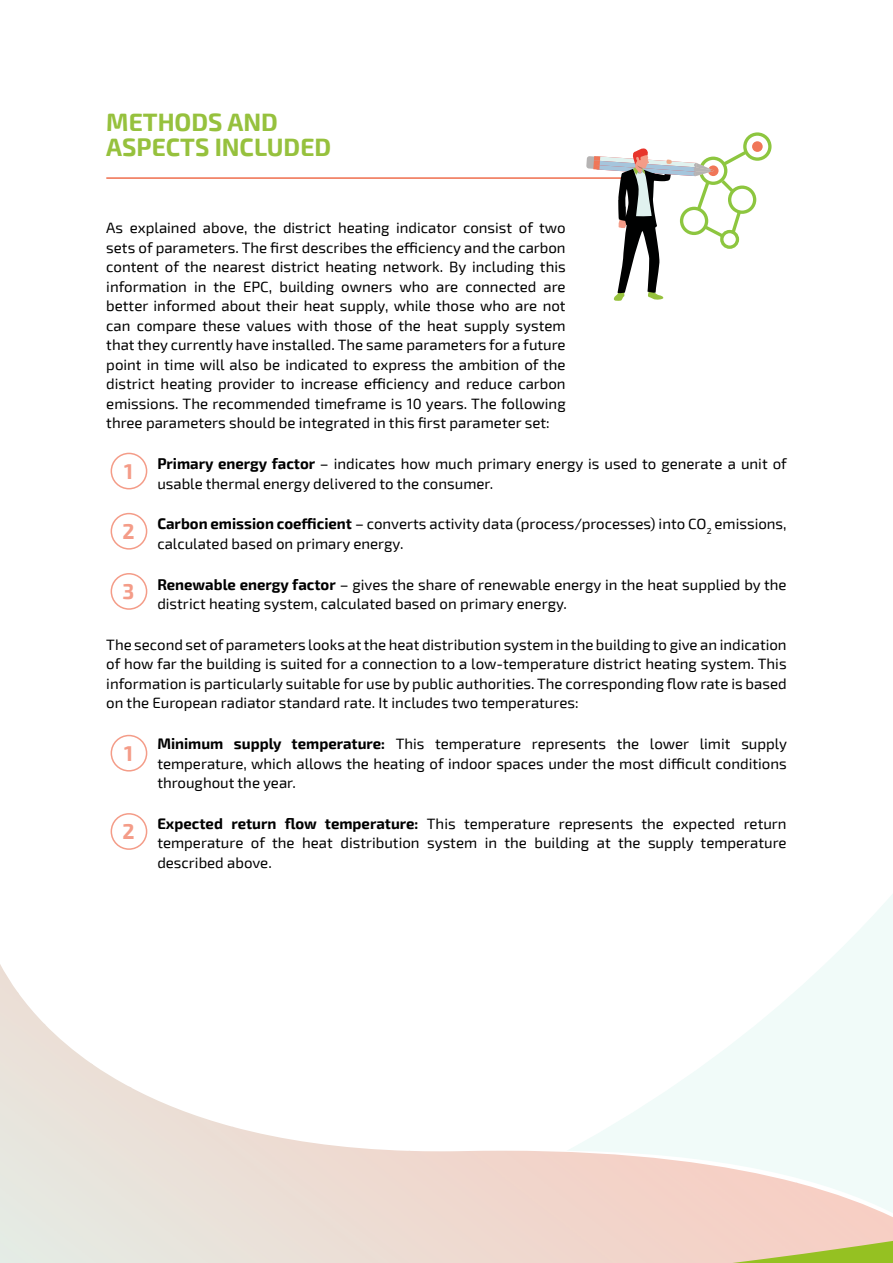
<style>
.page{position:relative;width:893px;height:1263px;background:#fff}
.page>*{position:absolute;margin:0;border:0;box-sizing:border-box;transform-origin:0 0}
.TITEL{font:700 24.6px/25.3px "Exo 2";color:#96c13d}
.FIGUREN_titel{font:700 21px "Exo 2";color:#f49c88}
.BROOD{font:15px/19.5px "Exo 2";color:#000;text-align:justify}
.s1{font-weight:700}
</style>
<div class="page">
<svg style="left:410px;top:930px;width:483px;height:333px"></svg>
<img style="left:409px;top:1151px;width:389px;height:32px">
<img style="left:91px;top:1063px;width:41px;height:25px">
<img style="left:0;top:994px;width:46px;height:31px">
<img style="left:0;top:964px;width:19px;height:30px">
<svg style="left:628px;top:1166px;width:265px;height:97px;background:#eed6c3"></svg>
<hr style="left:106px;top:177px;width:523px;height:2px;background:#f07658">
<div style="left:111px;top:453px;width:36px;height:36px;border:2px solid #f49c88;border-radius:50%"></div>
<div style="left:111px;top:735px;width:36px;height:36px;border:2px solid #f49c88;border-radius:50%"></div>
<div style="left:111px;top:573px;width:36px;height:37px;border:2px solid #f49c88;border-radius:50%"></div>
<div style="left:111px;top:513px;width:36px;height:37px;border:2px solid #f49c88;border-radius:50%"></div>
<div style="left:111px;top:813px;width:36px;height:37px;border:2px solid #f49c88;border-radius:50%"></div>
<div style="left:752px;top:141px;width:11px;height:11px;background:#f07658;border-radius:50%"></div>
<div style="left:728px;top:186px;width:28px;height:28px;border:3px solid #8dc63f;border-radius:50%"></div>
<div style="left:743px;top:132px;width:28px;height:29px;border:3px solid #8dc63f;border-radius:50%"></div>
<svg style="left:586px;top:147px;width:164px;height:154px"></svg>
<p class="TITEL" style="left:106px;top:108px;width:226px">METHODS AND<br>ASPECTS INCLUDED</p>
<p class="BROOD" style="left:106px;top:218px;width:461px">As explained above, the district heating indicator consist of two sets of parameters. The first describes the efficiency and the carbon content of the nearest district heating network. By including this information in the EPC, building owners who are connected are better informed about their heat supply, while those who are not can compare these values with those of the heat supply system that they currently have installed. The same parameters for a future point in time will also be indicated to express the ambition of the district heating provider to increase efficiency and reduce carbon emissions. The recommended timeframe is 10 years. The following three parameters should be integrated in this first parameter set:</p>
<p class="BROOD" style="left:157px;top:454px;width:631px"><span class="s1">Primary energy factor</span> – indicates how much primary energy is used to generate a unit of usable thermal energy delivered to the consumer.</p>
<p class="BROOD" style="left:157px;top:514px;width:631px"><span class="s1">Carbon emission coefficient</span> – converts activity data (process/processes) into CO<sub>2</sub> emissions, calculated based on primary energy.</p>
<p class="BROOD" style="left:157px;top:574px;width:631px"><span class="s1">Renewable energy factor</span> – gives the share of renewable energy in the heat supplied by the district heating system, calculated based on primary energy.</p>
<p class="BROOD" style="left:106px;top:634px;width:682px">The second set of parameters looks at the heat distribution system in the building to give an indication of how far the building is suited for a connection to a low-temperature district heating system. This information is particularly suitable for use by public authorities. The corresponding flow rate is based on the European radiator standard rate. It includes two temperatures:</p>
<p class="BROOD" style="left:157px;top:734px;width:631px"><span class="s1">Minimum supply temperature:</span> This temperature represents the lower limit supply temperature, which allows the heating of indoor spaces under the most difficult conditions throughout the year.</p>
<p class="BROOD" style="left:157px;top:813px;width:631px"><span class="s1">Expected return flow temperature:</span> This temperature represents the expected return temperature of the heat distribution system in the building at the supply temperature described above.</p>
<p class="FIGUREN_titel" style="left:124px;top:455px;width:11px">1</p>
<p class="FIGUREN_titel" style="left:123px;top:516px;width:14px">2</p>
<p class="FIGUREN_titel" style="left:123px;top:576px;width:13px">3</p>
<p class="FIGUREN_titel" style="left:124px;top:737px;width:11px">1</p>
<p class="FIGUREN_titel" style="left:123px;top:816px;width:14px">2</p>
</div>
